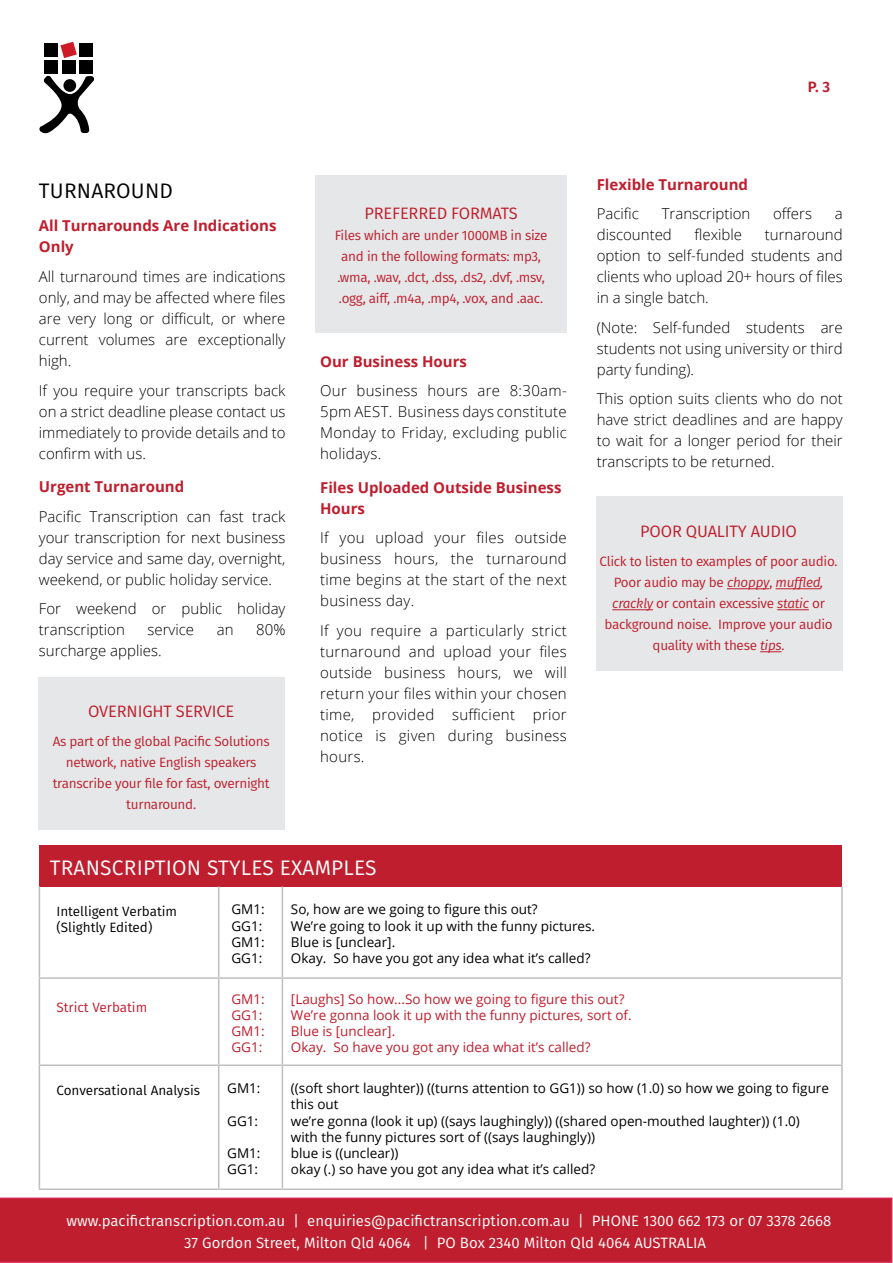
<style>
.page{position:relative;width:893px;height:1263px;background:#fff}
.page>*{position:absolute;margin:0;border:0;box-sizing:border-box;transform-origin:0 0}
.t1{font:21px "Fira Sans";letter-spacing:.01em;color:#fff}
.t2{font:21px "Fira Sans";letter-spacing:.01em;color:#000}
.t3{font:16.5px "Fira Sans";letter-spacing:-.01em;color:#be1e2d}
.t4{font:300 15px/21px "Open Sans";color:#000;text-align:justify}
.t5{font:15px/22.2px "Fira Sans";color:#fff;text-align:center}
.t6{font:700 15px/21px "Open Sans";color:#be1e2d}
.t7{font:600 15px "Fira Sans";color:#be1e2d}
.t8{font:13.5px/16.2px "Open Sans";color:#000}
.t9{font:13.5px/21px "Fira Sans";letter-spacing:-.02em;color:#be1e2d;text-align:center}
.t10{font:13.5px/16.2px "Open Sans";color:#be1e2d}
.t11{font:13.5px/16.2px "Fira Sans";color:#000}
.t12{font:13.5px "Fira Sans";color:#be1e2d}
.s1{font-style:italic}
</style>
<div class="page">
<div style="left:0;top:1197px;width:892px;height:66px;background:#be1e2d"></div>
<svg style="left:39px;top:75px;width:56px;height:59px"></svg>
<div style="left:63px;top:79px;width:13px;height:13px;background:#000;border-radius:50%"></div>
<div style="left:45px;top:43px;width:13px;height:14px;background:#000"></div>
<svg style="left:60px;top:42px;width:17px;height:16px"></svg>
<div style="left:79px;top:43px;width:13px;height:14px;background:#000"></div>
<div style="left:45px;top:60px;width:13px;height:14px;background:#000"></div>
<div style="left:62px;top:60px;width:13px;height:14px;background:#000"></div>
<div style="left:79px;top:60px;width:13px;height:14px;background:#000"></div>
<div style="left:39px;top:845px;width:803px;height:41px;background:#be1e2d"></div>
<hr style="left:39px;top:886px;width:1px;height:91px;background:#bcbec0">
<hr style="left:39px;top:979px;width:1px;height:85px;background:#bcbec0">
<hr style="left:39px;top:1066px;width:1px;height:122px;background:#bcbec0">
<hr style="left:218px;top:886px;width:1px;height:91px;background:#bcbec0">
<hr style="left:282px;top:886px;width:1px;height:91px;background:#bcbec0">
<hr style="left:841px;top:886px;width:2px;height:91px;background:#bcbec0">
<hr style="left:39px;top:977px;width:180px;height:2px;background:#bcbec0">
<hr style="left:219px;top:977px;width:63px;height:2px;background:#bcbec0">
<hr style="left:218px;top:979px;width:1px;height:85px;background:#bcbec0">
<hr style="left:282px;top:977px;width:561px;height:2px;background:#bcbec0">
<hr style="left:282px;top:979px;width:1px;height:85px;background:#bcbec0">
<hr style="left:841px;top:979px;width:2px;height:85px;background:#bcbec0">
<hr style="left:39px;top:1064px;width:180px;height:2px;background:#bcbec0">
<hr style="left:219px;top:1064px;width:63px;height:2px;background:#bcbec0">
<hr style="left:218px;top:1066px;width:1px;height:122px;background:#bcbec0">
<hr style="left:282px;top:1064px;width:561px;height:2px;background:#bcbec0">
<hr style="left:282px;top:1066px;width:1px;height:122px;background:#bcbec0">
<hr style="left:841px;top:1066px;width:2px;height:122px;background:#bcbec0">
<hr style="left:39px;top:1188px;width:180px;height:2px;background:#bcbec0">
<hr style="left:219px;top:1188px;width:63px;height:2px;background:#bcbec0">
<hr style="left:282px;top:1188px;width:561px;height:2px;background:#bcbec0">
<div style="left:596px;top:497px;width:247px;height:174px;background:#e6e7e8"></div>
<hr style="left:727px;top:588px;width:42px;height:1px;background:#be1e2d">
<hr style="left:776px;top:588px;width:44px;height:1px;background:#be1e2d">
<hr style="left:612px;top:609px;width:41px;height:1px;background:#be1e2d">
<hr style="left:777px;top:609px;width:32px;height:1px;background:#be1e2d">
<svg style="left:760px;top:651px;width:21px;height:1px"></svg>
<div style="left:315px;top:175px;width:252px;height:157px;background:#e6e7e8"></div>
<div style="left:39px;top:677px;width:246px;height:152px;background:#e6e7e8"></div>
<h1 class="t2" style="left:39px;top:175px;width:136px">TURNAROUND</h1>
<p class="t6" style="left:39px;top:215px;width:239px">All Turnarounds Are Indications<br>Only</p>
<p class="t4" style="left:39px;top:266px;width:248px">All turnaround times are indications only, and may be affected where files are very long or difficult, or where current volumes are exceptionally high.</p>
<p class="t4" style="left:39px;top:379px;width:248px">If you require your transcripts back on a strict deadline please contact us immediately to provide details and to confirm with us.</p>
<p class="t6" style="left:39px;top:476px;width:147px">Urgent Turnaround</p>
<p class="t4" style="left:39px;top:505px;width:248px">Pacific Transcription can fast track your transcription for next business day service and same day, overnight, weekend, or public holiday service.</p>
<p class="t4" style="left:39px;top:598px;width:248px">For weekend or public holiday transcription</p>
<p class="t4" style="left:147px;top:619px;width:48px">service</p>
<p class="t4" style="left:217px;top:619px;width:18px">an</p>
<p class="t4" style="left:256px;top:619px;width:31px">80%</p>
<p class="t4" style="left:39px;top:640px;width:124px">surcharge applies.</p>
<p class="t3" style="left:88px;top:699px;width:148px">OVERNIGHT SERVICE</p>
<p class="t9" style="left:53px;top:731px;width:219px">As part of the global Pacific Solutions network, native English speakers transcribe your file for fast, overnight turnaround.</p>
<p class="t7" style="left:808px;top:74px;width:24px">P. 3</p>
<p class="t3" style="left:364px;top:201px;width:155px">PREFERRED FORMATS</p>
<p class="t9" style="left:335px;top:225px;width:214px;text-align:left">Files which are under 1000MB in size and in the following formats: mp3, .wma, .wav, .dct, .dss, .ds2, .dvf, .msv, .ogg, aiff, .m4a, .mp4, .vox, and .aac.</p>
<p class="t6" style="left:320px;top:350px;width:148px">Our Business Hours</p>
<p class="t4" style="left:320px;top:380px;width:248px">Our business hours are 8:30am-5pm AEST. Business days constitute Monday to Friday, excluding public holidays.</p>
<p class="t6" style="left:320px;top:476px;width:243px">Files Uploaded Outside Business<br>Hours</p>
<p class="t4" style="left:320px;top:527px;width:248px">If you upload your files outside business hours, the turnaround time begins at the start of the next business day.</p>
<p class="t4" style="left:320px;top:619px;width:248px">If you require a particularly strict turnaround and upload your files outside business hours, we will return your files within your chosen time, provided sufficient prior notice is given during business hours.</p>
<p class="t6" style="left:597px;top:173px;width:153px">Flexible Turnaround</p>
<p class="t4" style="left:597px;top:203px;width:44px">Pacific</p>
<p class="t4" style="left:662px;top:203px;width:90px">Transcription</p>
<p class="t4" style="left:773px;top:203px;width:40px">offers</p>
<p class="t4" style="left:835px;top:203px;width:9px">a</p>
<p class="t4" style="left:597px;top:224px;width:77px">discounted</p>
<p class="t4" style="left:695px;top:224px;width:49px">flexible</p>
<p class="t4" style="left:597px;top:224px;width:247px;text-indent:168px">turnaround option to self-funded students and clients who upload 20+ hours of files in a single batch.</p>
<p class="t4" style="left:597px;top:316px;width:247px">(Note: Self-funded students are students not using university or third party funding).</p>
<p class="t4" style="left:597px;top:388px;width:247px">This option suits clients who do not have strict deadlines and are happy to wait for a longer period for their transcripts to be returned.</p>
<p class="t3" style="left:640px;top:519px;width:158px">POOR QUALITY AUDIO</p>
<p class="t9" style="left:599px;top:551px;width:240px">Click to listen to examples of poor audio.<br>Poor audio may be <span class="s1">choppy</span>, <span class="s1">muffled, crackly</span> or contain excessive <span class="s1">static</span> or background noise. Improve your audio quality with these <span class="s1">tips</span>.</p>
<h1 class="t1" style="left:50px;top:852px;width:328px">TRANSCRIPTION STYLES EXAMPLES</h1>
<p class="t11" style="left:56px;top:903px;width:122px">Intelligent Verbatim (Slightly Edited)</p>
<p class="t8" style="left:231px;top:901px;width:35px">GM1:<br>GG1:<br>GM1:<br>GG1:</p>
<p class="t8" style="left:291px;top:901px;width:306px">So, how are we going to figure this out?<br>We’re going to look it up with the funny pictures.<br>Blue is [unclear].<br>Okay. So have you got any idea what it’s called?</p>
<p class="t12" style="left:56px;top:997px;width:92px">Strict Verbatim</p>
<p class="t10" style="left:231px;top:990px;width:35px">GM1:<br>GG1:<br>GM1:<br>GG1:</p>
<p class="t10" style="left:291px;top:990px;width:342px">[Laughs] So how...So how we going to figure this out?<br>We’re gonna look it up with the funny pictures, sort of.<br>Blue is [unclear].<br>Okay. So have you got any idea what it’s called?</p>
<p class="t11" style="left:56px;top:1082px;width:145px">Conversational Analysis</p>
<p class="t8" style="left:227px;top:1080px;width:35px">GM1:</p>
<p class="t8" style="left:227px;top:1112px;width:32px">GG1:</p>
<p class="t8" style="left:227px;top:1144px;width:35px">GM1:<br>GG1:</p>
<p class="t8" style="left:291px;top:1080px;width:540px">((soft short laughter)) ((turns attention to GG1)) so how (1.0) so how we going to figure this out<br>we’re gonna (look it up) ((says laughingly)) ((shared open-mouthed laughter)) (1.0) with the funny pictures sort of ((says laughingly))<br>blue is ((unclear))<br>okay (.) so have you got any idea what it’s called?</p>
<p class="t5" style="left:66px;top:1209px;width:766px">www.pacifictranscription.com.au | enquiries@pacifictranscription.com.au | PHONE 1300 662 173 or 07 3378 2668<br>37 Gordon Street, Milton Qld 4064 | PO Box 2340 Milton Qld 4064 AUSTRALIA</p>
</div>
